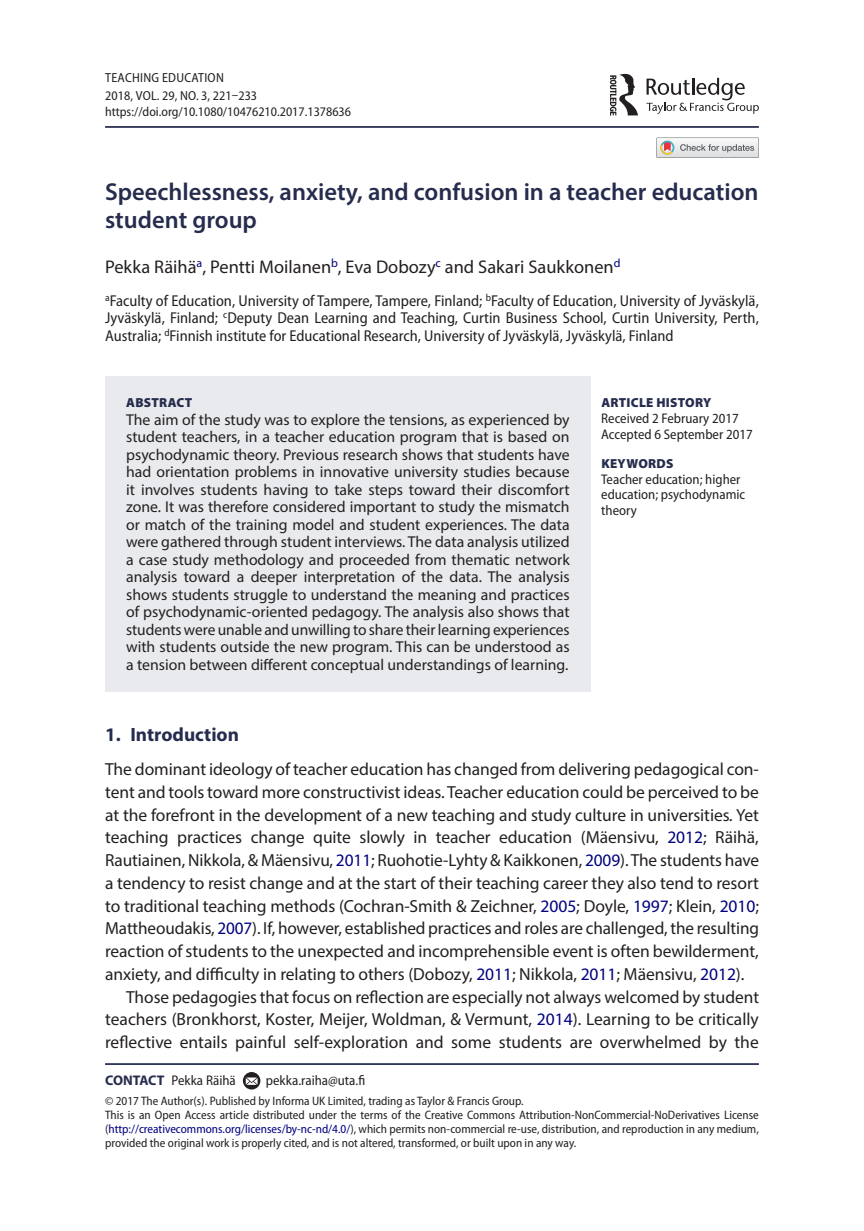
<style>
.page{position:relative;width:864px;height:1231px;background:#fff}
.page>*{position:absolute;margin:0;border:0;box-sizing:border-box;transform-origin:0 0}
.t1{font:600 24.5px/28px "Myriad Pro";color:#262c4d}
.t2{font:700 19.25px "Myriad Pro";color:#262c4d}
.t3{font:18.38px "Myriad Pro";color:#231f20}
.t4{font:17.5px "Myriad Pro";letter-spacing:-.005em;color:#231f20}
.t5{font:15.75px/17.5px "Myriad Pro";color:#231f20;text-align:justify}
.t6{font:semi-condensed 15.75px/17.5px "Myriad Pro";color:#231f20;text-align:justify}
.t7{font:semi-condensed 14px/15.8px "Myriad Pro";color:#231f20}
.t8{font:semi-condensed 13.12px "Myriad Pro";color:#231f20}
.t9{font:900 13.12px "Myriad Pro";letter-spacing:.02em;color:#262c4d}
.t10{font:semi-condensed 13.12px "Myriad Pro";letter-spacing:.02em;color:#231f20}
.t11{font:semi-condensed 12.25px/14px "Myriad Pro";color:#231f20}
.s1{font-style:italic}
.s2{color:#000080}
.s3{font-weight:700;font-stretch:normal;color:#262c4d}
</style>
<div class="page">
<hr style="left:105px;top:126px;width:653px;height:2px;background:#262c4d">
<div style="left:105px;top:376px;width:485px;height:315px;background:#e9eaed"></div>
<hr style="left:105px;top:1063px;width:653px;height:1px;background:#262c4d">
<svg style="left:243px;top:1071px;width:17px;height:18px"></svg>
<svg style="left:246px;top:1077px;width:11px;height:7px"></svg>
<svg style="left:646px;top:78px;width:112px;height:36px"></svg>
<svg style="left:610px;top:74px;width:27px;height:42px"></svg>
<svg style="left:656px;top:137px;width:102px;height:21px"></svg>
<p class="t10" style="left:105px;top:70px;width:120px">Teaching Education</p>
<p class="t8" style="left:105px;top:104px;width:247px">https://doi.org/10.1080/10476210.2017.1378636</p>
<p class="t8" style="left:105px;top:88px;width:153px">2018, VOl. 29, NO. 3, 221–233</p>
<h1 class="t1" style="left:105px;top:177px;width:654px">Speechlessness, anxiety, and confusion in a teacher education student group</h1>
<p class="t3" style="left:105px;top:256px;width:516px">Pekka Räihä<sup>a</sup>, Pentti Moilanen<sup>b</sup>, Eva Dobozy<sup>c</sup> and Sakari Saukkonen<sup>d</sup></p>
<p class="t6" style="left:105px;top:292px;width:655px"><sup>a</sup>Faculty of Education, University of Tampere, Tampere, Finland; <sup>b</sup>Faculty of Education, University of Jyväskylä, Jyväskylä, Finland; <sup>c</sup>Deputy Dean Learning and Teaching, Curtin Business School, Curtin University, Perth, Australia; <sup>d</sup>Finnish institute for Educational Research, University of Jyväskylä, Jyväskylä, Finland</p>
<p class="t9" style="left:126px;top:395px;width:68px">ABSTRACT</p>
<p class="t5" style="left:126px;top:410px;width:445px">The aim of the study was to explore the tensions, as experienced by student teachers, in a teacher education program that is based on psychodynamic theory. Previous research shows that students have had orientation problems in innovative university studies because it involves students having to take steps toward their discomfort zone. It was therefore considered important to study the mismatch or match of the training model and student experiences. The data were gathered through student interviews. The data analysis utilized a case study methodology and proceeded from thematic network analysis toward a deeper interpretation of the data. The analysis shows students struggle to understand the meaning and practices of psychodynamic-oriented pedagogy. The analysis also shows that students were unable and unwilling to share their learning experiences with students outside the new program. This can be understood as a tension between different conceptual understandings of learning.</p>
<p class="t9" style="left:601px;top:395px;width:111px">ARTICLE HISTORY</p>
<p class="t7" style="left:601px;top:410px;width:153px">Received 2 February 2017<br>Accepted 6 September 2017</p>
<p class="t9" style="left:601px;top:456px;width:74px">KEYWORDS</p>
<p class="t7" style="left:601px;top:471px;width:145px">Teacher education; higher education; psychodynamic theory</p>
<p class="t2" style="left:105px;top:721px;width:135px">1. Introduction</p>
<p class="t4" style="left:105px;top:758px;width:655px">The dominant ideology of teacher education has changed from delivering pedagogical con-</p>
<p class="t4" style="left:105px;top:781px;width:655px">tent and tools toward more constructivist ideas. Teacher education could be perceived to be</p>
<p class="t4" style="left:105px;top:803px;width:655px">at the forefront in the development of a new teaching and study culture in universities<span class="s1">.</span> Yet</p>
<p class="t4" style="left:105px;top:826px;width:655px">teaching practices change quite slowly in teacher education (Mäensivu, <span class="s2">2012</span>; Räihä,</p>
<p class="t4" style="left:105px;top:849px;width:655px">Rautiainen, Nikkola, &amp; Mäensivu, <span class="s2">2011</span>; Ruohotie-Lyhty &amp; Kaikkonen, <span class="s2">2009</span>). The students have</p>
<p class="t4" style="left:105px;top:872px;width:655px">a tendency to resist change and at the start of their teaching career they also tend to resort</p>
<p class="t4" style="left:105px;top:894px;width:655px">to traditional teaching methods (Cochran-Smith &amp; Zeichner, <span class="s2">2005</span>; Doyle, <span class="s2">1997</span>; Klein, <span class="s2">2010</span>;</p>
<p class="t4" style="left:105px;top:917px;width:655px">Mattheoudakis, <span class="s2">2007</span>). If, however, established practices and roles are challenged, the resulting</p>
<p class="t4" style="left:105px;top:940px;width:655px">reaction of students to the unexpected and incomprehensible event is often bewilderment,</p>
<p class="t4" style="left:105px;top:963px;width:640px">anxiety, and difficulty in relating to others (Dobozy, <span class="s2">2011</span>; Nikkola, <span class="s2">2011</span>; Mäensivu, <span class="s2">2012</span>).</p>
<p class="t4" style="left:126px;top:985px;width:634px">Those pedagogies that focus on reflection are especially not always welcomed by student</p>
<p class="t4" style="left:105px;top:1008px;width:655px">teachers (Bronkhorst, Koster, Meijer, Woldman, &amp; Vermunt, <span class="s2">2014</span>). Learning to be critically</p>
<p class="t4" style="left:105px;top:1031px;width:655px">reflective entails painful self-exploration and some students are overwhelmed by the</p>
<p class="t7" style="left:105px;top:1072px;width:132px"><span class="s3">CONTACT</span> Pekka Räihä</p>
<p class="t7" style="left:266px;top:1072px;width:101px">pekka.raiha@uta.fi</p>
<p class="t11" style="left:105px;top:1093px;width:655px">© 2017 The Author(s). Published by Informa UK Limited, trading as Taylor &amp; Francis Group.<br>This is an Open Access article distributed under the terms of the Creative Commons Attribution-NonCommercial-NoDerivatives License (<span class="s2">http://creativecommons.org/licenses/by-nc-nd/4.0/</span>), which permits non-commercial re-use, distribution, and reproduction in any medium, provided the original work is properly cited, and is not altered, transformed, or built upon in any way.</p>
</div>
